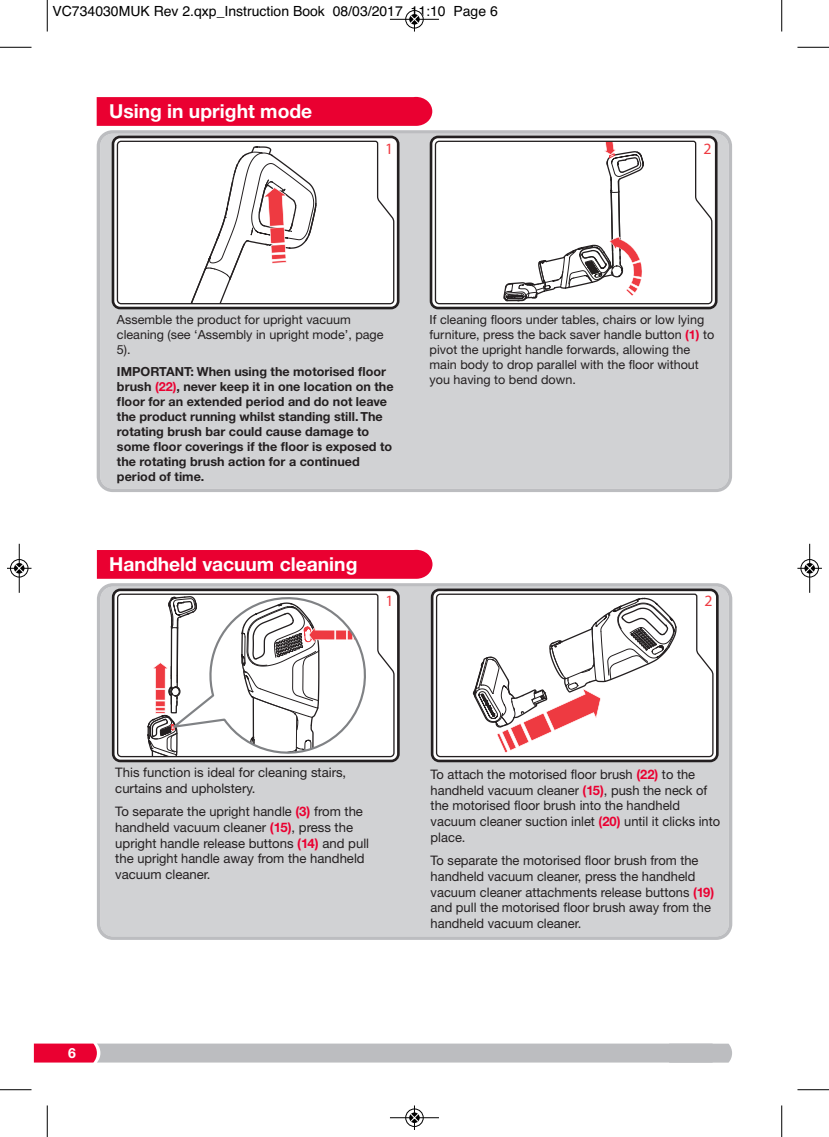
<style>
.page{position:relative;width:829px;height:1137px;background:#fff}
.page>*{position:absolute;margin:0;border:0;box-sizing:border-box;transform-origin:0 0}
.t1{font:700 19.25px "Helvetica Neue CE";color:#fff}
.t2{font:500 condensed 15.75px "Helvetica Neue";color:#ee3a41}
.t3{font:14px "Helvetica";color:#000}
.t4{font:700 14px "Helvetica Neue CE";color:#fff}
.t5{font:13.12px/15.8px "Helvetica Neue";color:#231f20}
.t6{font:700 12.6px/15px "Helvetica Neue CE";color:#231f20}
.t7{font:12.6px/15px "Helvetica Neue";color:#231f20}
.s1{color:#ea0031}
.s2{font-family:"Helvetica Neue CE";font-weight:700;color:#ea0031}
</style>
<div class="page">
<svg style="left:34px;top:1043px;width:698px;height:19px;background:#c2afb5"></svg>
<div style="left:97px;top:583px;width:635px;height:356px;background:#d1d2d4"></div>
<div style="left:97px;top:549px;width:335px;height:29px;background:#ea0031"></div>
<svg style="left:112px;top:588px;width:288px;height:174px"></svg>
<svg style="left:116px;top:593px;width:279px;height:164px"></svg>
<svg style="left:138px;top:588px;width:238px;height:174px"></svg>
<div style="left:97px;top:130px;width:635px;height:362px;background:#d1d2d4"></div>
<svg style="left:97px;top:97px;width:335px;height:29px;background:#ea0434"></svg>
<svg style="left:112px;top:136px;width:287px;height:173px"></svg>
<svg style="left:116px;top:140px;width:279px;height:165px"></svg>
<svg style="left:430px;top:136px;width:287px;height:173px"></svg>
<svg style="left:434px;top:140px;width:279px;height:165px"></svg>
<svg style="left:431px;top:588px;width:287px;height:174px"></svg>
<svg style="left:435px;top:593px;width:279px;height:164px"></svg>
<svg style="left:469px;top:593px;width:208px;height:160px"></svg>
<hr style="left:47px;top:0;width:1px;height:32px;background:#000">
<hr style="left:0;top:47px;width:32px;height:1px;background:#000">
<hr style="left:781px;top:0;width:1px;height:32px;background:#000">
<hr style="left:797px;top:47px;width:32px;height:1px;background:#000">
<hr style="left:47px;top:1105px;width:1px;height:31px;background:#000">
<hr style="left:0;top:1089px;width:32px;height:1px;background:#000">
<hr style="left:781px;top:1105px;width:1px;height:31px;background:#000">
<hr style="left:797px;top:1089px;width:32px;height:1px;background:#000">
<div style="left:405px;top:10px;width:19px;height:19px;border:1px solid #fff;border-radius:50%"></div>
<hr style="left:390px;top:19px;width:49px;height:1px;background:#000">
<div style="left:405px;top:10px;width:18px;height:18px;border:1px solid #000;border-radius:50%"></div>
<svg style="left:410px;top:7px;width:9px;height:25px"></svg>
<div style="left:405px;top:1108px;width:19px;height:18px;border:1px solid #fff;border-radius:50%"></div>
<hr style="left:390px;top:1117px;width:49px;height:1px;background:#000">
<div style="left:405px;top:1108px;width:18px;height:18px;border:1px solid #000;border-radius:50%"></div>
<svg style="left:410px;top:1105px;width:9px;height:24px"></svg>
<div style="left:10px;top:559px;width:19px;height:18px;border:1px solid #fff;border-radius:50%"></div>
<hr style="left:19px;top:543px;width:1px;height:49px;background:#000">
<div style="left:10px;top:559px;width:18px;height:18px;border:1px solid #000;border-radius:50%"></div>
<div style="left:14px;top:563px;width:10px;height:10px;background:#000;border-radius:50%"></div>
<svg style="left:7px;top:563px;width:25px;height:9px"></svg>
<div style="left:800px;top:559px;width:19px;height:18px;border:1px solid #fff;border-radius:50%"></div>
<hr style="left:809px;top:543px;width:1px;height:49px;background:#000">
<div style="left:800px;top:559px;width:18px;height:18px;border:1px solid #000;border-radius:50%"></div>
<div style="left:804px;top:563px;width:11px;height:10px;background:#000;border-radius:50%"></div>
<svg style="left:797px;top:563px;width:25px;height:9px"></svg>
<p class="t3" style="left:52px;top:3px;width:447px">VC734030MUK Rev 2.qxp_Instruction Book 08/03/2017 11:10 Page 6</p>
<h1 class="t1" style="left:109px;top:104px;width:205px">Using in upright mode</h1>
<p class="t2" style="left:385px;top:142px;width:10px">1</p>
<p class="t2" style="left:703px;top:142px;width:10px">2</p>
<p class="t7" style="left:117px;top:313px;width:268px">Assemble the product for upright vacuum cleaning (see ‘Assembly in upright mode’, page<br>5).</p>
<p class="t6" style="left:117px;top:365px;width:278px">IMPORTANT: When using the motorised floor brush <span class="s1">(22)</span>, never keep it in one location on the floor for an extended period and do not leave the product running whilst standing still. The rotating brush bar could cause damage to some floor coverings if the floor is exposed to the rotating brush action for a continued period of time.</p>
<h1 class="t1" style="left:109px;top:557px;width:250px">Handheld vacuum cleaning</h1>
<p class="t2" style="left:385px;top:595px;width:10px">1</p>
<p class="t7" style="left:429px;top:313px;width:286px">If cleaning floors under tables, chairs or low lying furniture, press the back saver handle button <span class="s2">(1)</span> to pivot the upright handle forwards, allowing the main body to drop parallel with the floor without you having to bend down.</p>
<p class="t2" style="left:704px;top:595px;width:10px">2</p>
<p class="t5" style="left:115px;top:765px;width:232px">This function is ideal for cleaning stairs, curtains and upholstery.</p>
<p class="t5" style="left:115px;top:804px;width:255px">To separate the upright handle <span class="s2">(3)</span> from the handheld vacuum cleaner <span class="s2">(15)</span>, press the upright handle release buttons <span class="s2">(14)</span> and pull the upright handle away from the handheld vacuum cleaner.</p>
<p class="t4" style="left:68px;top:1047px;width:9px">6</p>
<p class="t5" style="left:430px;top:767px;width:291px">To attach the motorised floor brush <span class="s2">(22)</span> to the handheld vacuum cleaner <span class="s2">(15)</span>, push the neck of the motorised floor brush into the handheld vacuum cleaner suction inlet <span class="s2">(20)</span> until it clicks into place.</p>
<p class="t5" style="left:430px;top:853px;width:285px">To separate the motorised floor brush from the handheld vacuum cleaner, press the handheld vacuum cleaner attachments release buttons <span class="s2">(19) </span>and pull the motorised floor brush away from the handheld vacuum cleaner.</p>
</div>
